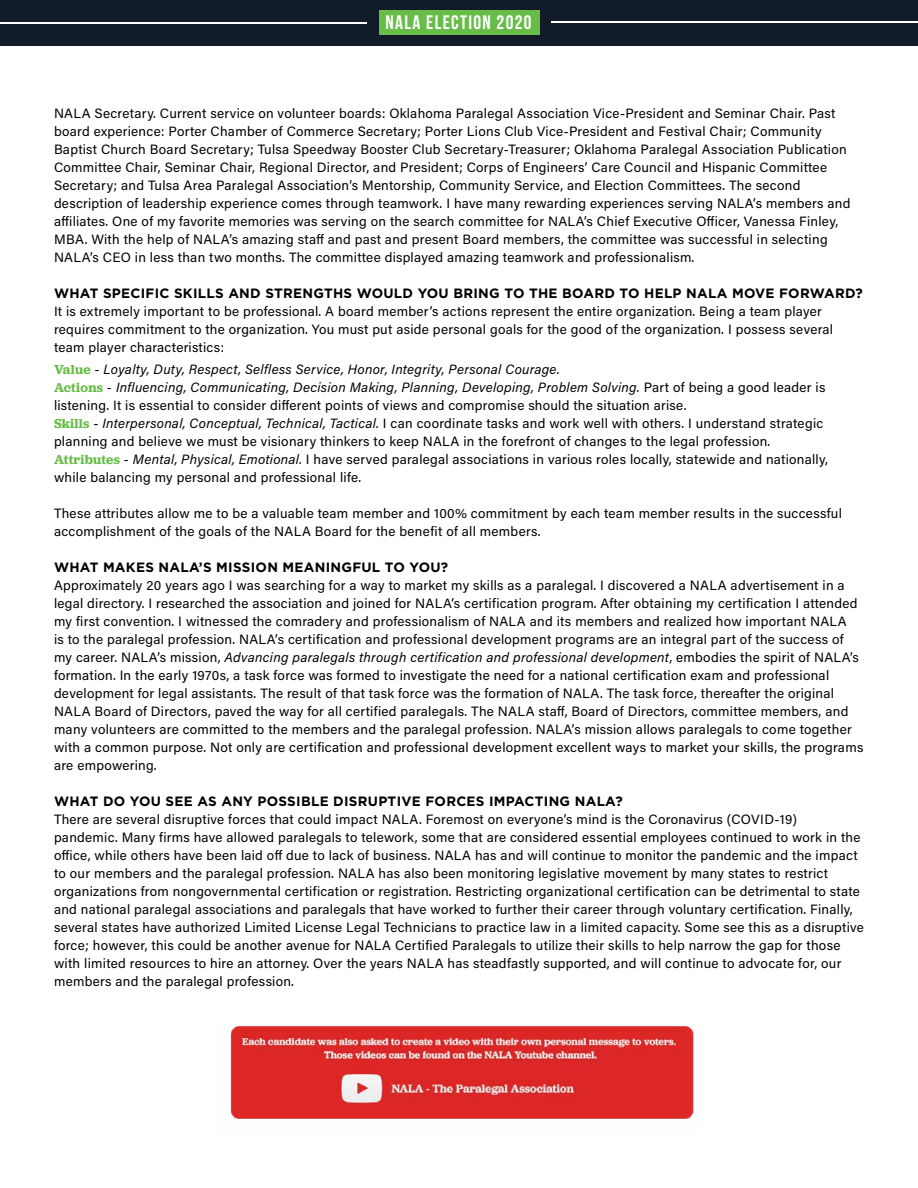
<style>
.page{position:relative;width:918px;height:1188px;background:#fff}
.page>*{position:absolute;margin:0;border:0;box-sizing:border-box;transform-origin:0 0}
.t1{font:700 19.5px "Bebas Neue";letter-spacing:.07em;color:#fff}
.t2{font:13.5px/18px "Acumin Pro";letter-spacing:.02em;color:#000}
.t3{font:700 13.5px "Gotham";letter-spacing:.02em;color:#000}
.s1{font-family:"Jubilat";font-weight:600;color:#68bd49}
.s2{font-style:italic}
</style>
<div class="page">
<div style="left:0;top:0;width:918px;height:45px;background:#111c28"></div>
<div style="left:379px;top:11px;width:161px;height:24px;background:#68bd49"></div>
<hr style="left:0;top:22px;width:367px;height:2px;background:#fff">
<hr style="left:551px;top:21px;width:367px;height:2px;background:#fff">
<img style="left:230px;top:1026px;width:464px;height:93px">
<h1 class="t1" style="left:386px;top:12px;width:148px">NALA ELECTION 2020</h1>
<p class="t2" style="left:54px;top:104px;width:798px">NALA Secretary. Current service on volunteer boards: Oklahoma Paralegal Association Vice-President and Seminar Chair. Past board experience: Porter Chamber of Commerce Secretary; Porter Lions Club Vice-President and Festival Chair; Community Baptist Church Board Secretary; Tulsa Speedway Booster Club Secretary-Treasurer; Oklahoma Paralegal Association Publication Committee Chair, Seminar Chair, Regional Director, and President; Corps of Engineers’ Care Council and Hispanic Committee Secretary; and Tulsa Area Paralegal Association’s Mentorship, Community Service, and Election Committees. The second description of leadership experience comes through teamwork. I have many rewarding experiences serving NALA’s members and affiliates. One of my favorite memories was serving on the search committee for NALA’s Chief Executive Officer, Vanessa Finley, MBA. With the help of NALA’s amazing staff and past and present Board members, the committee was successful in selecting NALA’s CEO in less than two months. The committee displayed amazing teamwork and professionalism.</p>
<p class="t3" style="left:54px;top:284px;width:810px">WHAT SPECIFIC SKILLS AND STRENGTHS WOULD YOU BRING TO THE BOARD TO HELP NALA MOVE FORWARD?</p>
<p class="t2" style="left:54px;top:302px;width:781px">It is extremely important to be professional. A board member’s actions represent the entire organization. Being a team player requires commitment to the organization. You must put aside personal goals for the good of the organization. I possess several team player characteristics:</p>
<p class="t2" style="left:54px;top:360px;width:776px"><span class="s1">Value</span> - <span class="s2">Loyalty, Duty, Respect, Selfless Service, Honor, Integrity, Personal Courage.<br></span><span class="s1">Actions</span> - <span class="s2">Influencing, Communicating, Decision Making, Planning, Developing, Problem Solving.</span> Part of being a good leader is listening. It is essential to consider different points of views and compromise should the situation arise.<br><span class="s1">Skills</span> - <span class="s2">Interpersonal, Conceptual, Technical, Tactical.</span> I can coordinate tasks and work well with others. I understand strategic planning and believe we must be visionary thinkers to keep NALA in the forefront of changes to the legal profession.<br><span class="s1">Attributes</span> - <span class="s2">Mental, Physical, Emotional.</span> I have served paralegal associations in various roles locally, statewide and nationally, while balancing my personal and professional life.</p>
<p class="t2" style="left:54px;top:504px;width:789px">These attributes allow me to be a valuable team member and 100% commitment by each team member results in the successful accomplishment of the goals of the NALA Board for the benefit of all members.</p>
<p class="t3" style="left:54px;top:559px;width:396px">WHAT MAKES NALA’S MISSION MEANINGFUL TO YOU?</p>
<p class="t2" style="left:54px;top:576px;width:811px">Approximately 20 years ago I was searching for a way to market my skills as a paralegal. I discovered a NALA advertisement in a legal directory. I researched the association and joined for NALA’s certification program. After obtaining my certification I attended my first convention. I witnessed the comradery and professionalism of NALA and its members and realized how important NALA<br>is to the paralegal profession. NALA’s certification and professional development programs are an integral part of the success of my career. NALA’s mission, <span class="s2">Advancing paralegals through certification and professional development</span>, embodies the spirit of NALA’s formation. In the early 1970s, a task force was formed to investigate the need for a national certification exam and professional development for legal assistants. The result of that task force was the formation of NALA. The task force, thereafter the original NALA Board of Directors, paved the way for all certified paralegals. The NALA staff, Board of Directors, committee members, and many volunteers are committed to the members and the paralegal profession. NALA’s mission allows paralegals to come together with a common purpose. Not only are certification and professional development excellent ways to market your skills, the programs are empowering.</p>
<p class="t3" style="left:54px;top:793px;width:570px">WHAT DO YOU SEE AS ANY POSSIBLE DISRUPTIVE FORCES IMPACTING NALA?</p>
<p class="t2" style="left:54px;top:810px;width:812px">There are several disruptive forces that could impact NALA. Foremost on everyone’s mind is the Coronavirus (COVID-19) pandemic. Many firms have allowed paralegals to telework, some that are considered essential employees continued to work in the office, while others have been laid off due to lack of business. NALA has and will continue to monitor the pandemic and the impact to our members and the paralegal profession. NALA has also been monitoring legislative movement by many states to restrict organizations from nongovernmental certification or registration. Restricting organizational certification can be detrimental to state and national paralegal associations and paralegals that have worked to further their career through voluntary certification. Finally, several states have authorized Limited License Legal Technicians to practice law in a limited capacity. Some see this as a disruptive force; however, this could be another avenue for NALA Certified Paralegals to utilize their skills to help narrow the gap for those with limited resources to hire an attorney. Over the years NALA has steadfastly supported, and will continue to advocate for, our members and the paralegal profession.</p>
</div>
